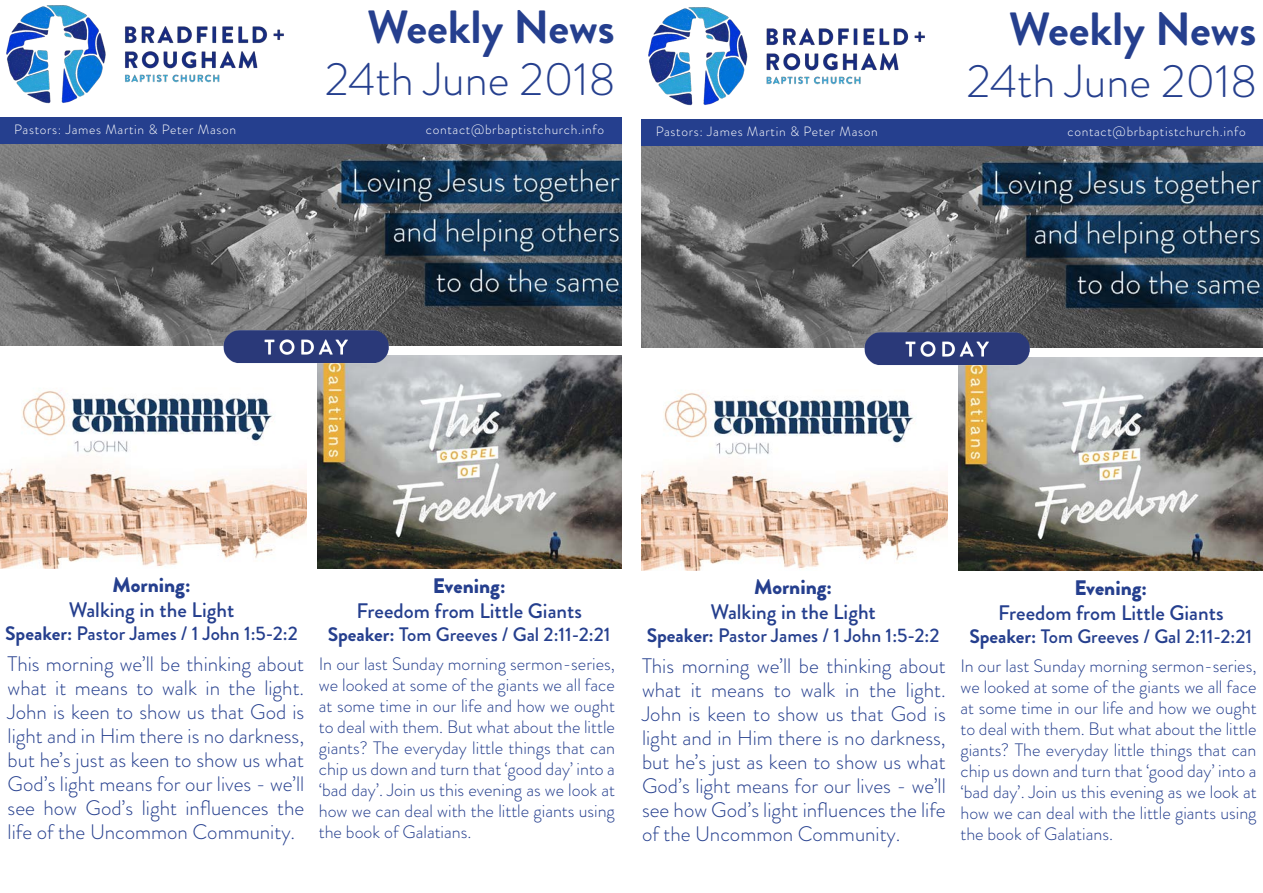
<style>
.page{position:relative;width:1263px;height:893px;background:#fff}
.page>*{position:absolute;margin:0;border:0;box-sizing:border-box;transform-origin:0 0}
.t1{font:300 46.5px "Brandon Grotesque";color:#253f8e}
.t2{font:700 46.5px "Brandon Grotesque";color:#253f8e}
.t3{font:300 21px/24px "Brandon Grotesque";color:#253f8e;text-align:justify}
.t4{font:500 21px "Brandon Grotesque";color:#253f8e}
.t5{font:900 21px "Brandon Grotesque";color:#253f8e}
.t6{font:500 19.5px "Brandon Grotesque";color:#253f8e}
.t7{font:300 18px/21px "Brandon Grotesque";color:#253f8e;text-align:justify}
.t8{font:300 13.5px "Brandon Grotesque";letter-spacing:.05em;color:#fff}
.s1{font-weight:700}
</style>
<div class="page">
<img style="left:642px;top:392px;width:306px;height:179px">
<img style="left:958px;top:357px;width:305px;height:214px">
<img style="left:648px;top:7px;width:277px;height:99px">
<img style="left:642px;top:146px;width:621px;height:201px">
<img style="left:817px;top:320px;width:255px;height:55px">
<div style="left:642px;top:120px;width:621px;height:26px;background:#253f8e"></div>
<img style="left:0;top:390px;width:306px;height:179px">
<img style="left:317px;top:355px;width:304px;height:214px">
<img style="left:6px;top:5px;width:278px;height:99px">
<img style="left:0;top:144px;width:621px;height:201px">
<img style="left:176px;top:318px;width:254px;height:55px">
<div style="left:0;top:118px;width:621px;height:26px;background:#253f8e"></div>
<p class="t2" style="left:367px;top:-6px;width:249px">Weekly News</p>
<p class="t2" style="left:1009px;top:-4px;width:249px">Weekly News</p>
<p class="t1" style="left:325px;top:48px;width:292px">24th June 2018</p>
<p class="t1" style="left:966px;top:50px;width:292px">24th June 2018</p>
<p class="t8" style="left:14px;top:120px;width:223px">Pastors: James Martin &amp; Peter Mason</p>
<p class="t8" style="left:426px;top:120px;width:180px">contact@brbaptistchurch.info</p>
<p class="t8" style="left:656px;top:122px;width:223px">Pastors: James Martin &amp; Peter Mason</p>
<p class="t8" style="left:1067px;top:122px;width:180px">contact@brbaptistchurch.info</p>
<p class="t5" style="left:113px;top:569px;width:79px">Morning:</p>
<p class="t4" style="left:69px;top:595px;width:167px">Walking in the Light</p>
<p class="t6" style="left:5px;top:620px;width:294px"><span class="s1">Speaker:</span> Pastor James / 1 John 1:5-2:2</p>
<p class="t5" style="left:433px;top:570px;width:74px">Evening:</p>
<p class="t4" style="left:356px;top:596px;width:227px">Freedom from Little Giants</p>
<p class="t6" style="left:328px;top:621px;width:284px"><span class="s1">Speaker:</span> Tom Greeves / Gal 2:11-2:21</p>
<p class="t3" style="left:8px;top:652px;width:298px">This morning we’ll be thinking about what it means to walk in the light.<br>John is keen to show us that God is light and in Him there is no darkness, but he’s just as keen to show us what God’s light means for our lives - we’ll see how God’s light influences the life of the Uncommon Community.</p>
<p class="t7" style="left:319px;top:653px;width:298px">In our last Sunday morning sermon-series, we looked at some of the giants we all face at some time in our life and how we ought to deal with them. But what about the little giants? The everyday little things that can chip us down and turn that ‘good day’ into a ‘bad day’. Join us this evening as we look at how we can deal with the little giants using the book of Galatians.</p>
<p class="t5" style="left:754px;top:571px;width:79px">Morning:</p>
<p class="t4" style="left:710px;top:597px;width:167px">Walking in the Light</p>
<p class="t6" style="left:647px;top:622px;width:294px"><span class="s1">Speaker:</span> Pastor James / 1 John 1:5-2:2</p>
<p class="t5" style="left:1074px;top:572px;width:74px">Evening:</p>
<p class="t4" style="left:998px;top:598px;width:227px">Freedom from Little Giants</p>
<p class="t6" style="left:969px;top:623px;width:284px"><span class="s1">Speaker:</span> Tom Greeves / Gal 2:11-2:21</p>
<p class="t3" style="left:642px;top:654px;width:305px">This morning we’ll be thinking about what it means to walk in the light.<br>John is keen to show us that God is light and in Him there is no darkness, but he’s just as keen to show us what God’s light means for our lives - we’ll see how God’s light influences the life of the Uncommon Community.</p>
<p class="t7" style="left:960px;top:655px;width:298px">In our last Sunday morning sermon-series, we looked at some of the giants we all face at some time in our life and how we ought to deal with them. But what about the little giants? The everyday little things that can chip us down and turn that ‘good day’ into a ‘bad day’. Join us this evening as we look at how we can deal with the little giants using the book of Galatians.</p>
</div>
